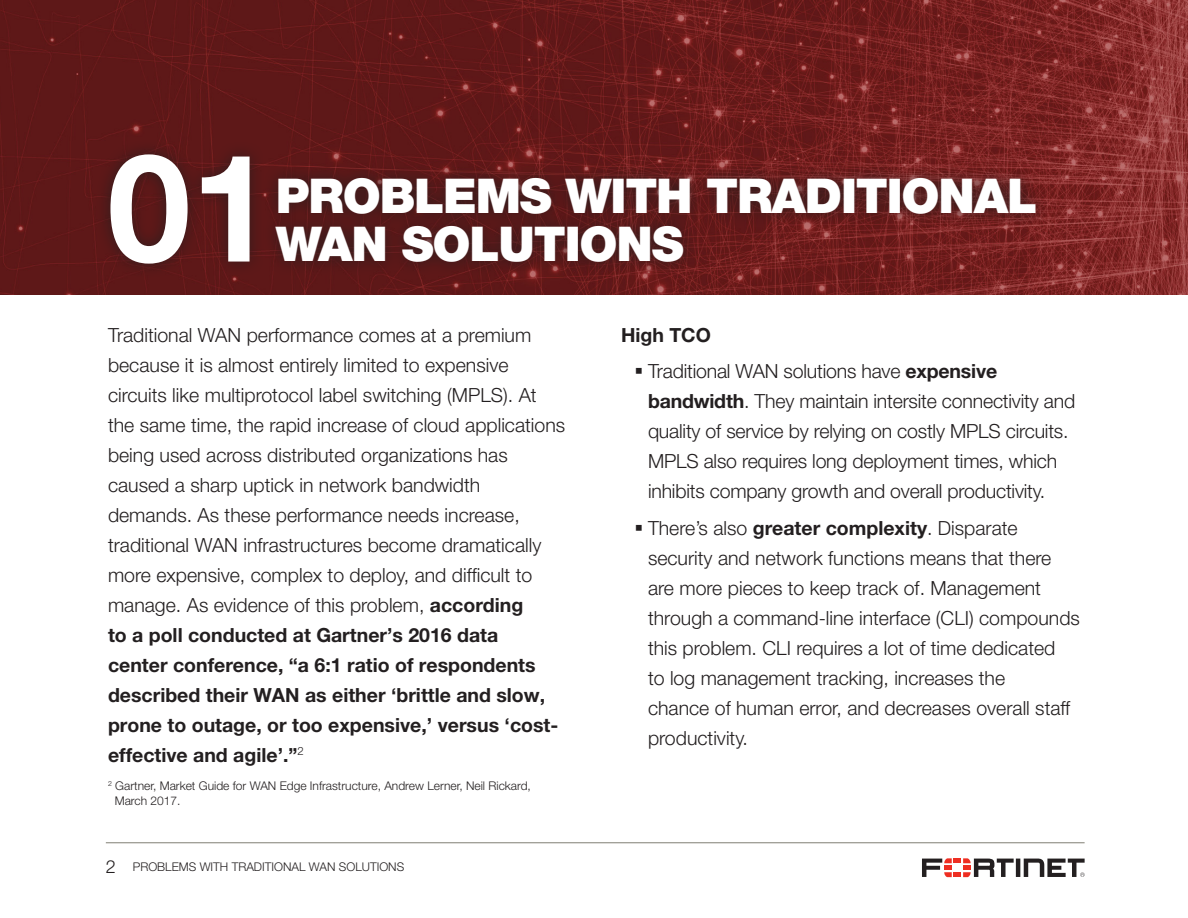
<style>
.page{position:relative;width:1188px;height:918px;background:#fff}
.page>*{position:absolute;margin:0;border:0;box-sizing:border-box;transform-origin:0 0}
.t1{font:700 150px "Helvetica Neue LT Pro";color:#fff}
.t2{font:900 48px/48px "Helvetica Neue LT Pro";letter-spacing:-.025em;color:#fff}
.Body_Copy{font:300 19.5px/30px "Helvetica Neue LT Pro";color:#231f20}
.Body_Copy-2{font:700 19.5px "Helvetica Neue LT Pro";color:#231f20}
.Body_Copy-3{font:300 12px/14.4px "Helvetica Neue LT Pro";color:#231f20}
.s1{font-weight:700}
.s2{font-size:18px}
</style>
<div class="page">
<img style="left:0;top:0;width:1188px;height:295px">
<div style="left:95px;top:139px;width:170px;height:140px;background:#231f20;opacity:.75"></div>
<div style="left:262px;top:164px;width:788px;height:112px;background:#231f20;opacity:.75"></div>
<svg style="left:922px;top:858px;width:163px;height:19px"></svg>
<hr style="left:106px;top:842px;width:979px;height:1px;background:#807f74">
<p class="t1" style="left:107px;top:115px;width:168px">01</p>
<p class="t2" style="left:276px;top:172px;width:763px">PROBLEMS WITH TRADITIONAL<br>WAN SOLUTIONS</p>
<p class="Body_Copy" style="left:108px;top:319px;width:459px">Traditional WAN performance comes at a premium because it is almost entirely limited to expensive circuits like multiprotocol label switching (MPLS). At the same time, the rapid increase of cloud applications being used across distributed organizations has caused a sharp uptick in network bandwidth demands. As these performance needs increase, traditional WAN infrastructures become dramatically more expensive, complex to deploy, and difficult to manage. As evidence of this problem, <span class="s1">according<br>to a poll conducted at Gartner’s 2016 data<br>center conference, “a 6:1 ratio of respondents described their WAN as either ‘brittle and slow, prone to outage, or too expensive,’ versus ‘cost&shy;effective and agile’.”</span><sup>2</sup></p>
<p class="Body_Copy-3" style="left:115px;top:779px;width:418px;text-indent:-7px"><sup>2</sup> Gartner, Market Guide for WAN Edge Infrastructure, Andrew Lerner, Neil Rickard,<br>March 2017.</p>
<p class="Body_Copy-3" style="left:106px;top:859px;width:300px"><span class="s2">2</span> PROBLEMS WITH TRADITIONAL WAN SOLUTIONS</p>
<p class="Body_Copy-2" style="left:621px;top:323px;width:91px">High TCO</p>
<p class="Body_Copy" style="left:648px;top:356px;width:429px;text-indent:-14px">▪ Traditional WAN solutions have <span class="s1">expensive bandwidth</span>. They maintain intersite connectivity and quality of service by relying on costly MPLS circuits.<br>MPLS also requires long deployment times, which inhibits company growth and overall productivity.</p>
<p class="Body_Copy" style="left:648px;top:513px;width:433px;text-indent:-14px">▪ There’s also <span class="s1">greater complexity</span>. Disparate security and network functions means that there are more pieces to keep track of. Management through a command-line interface (CLI) compounds this problem. CLI requires a lot of time dedicated<br>to log management tracking, increases the<br>chance of human error, and decreases overall staff productivity.</p>
</div>
